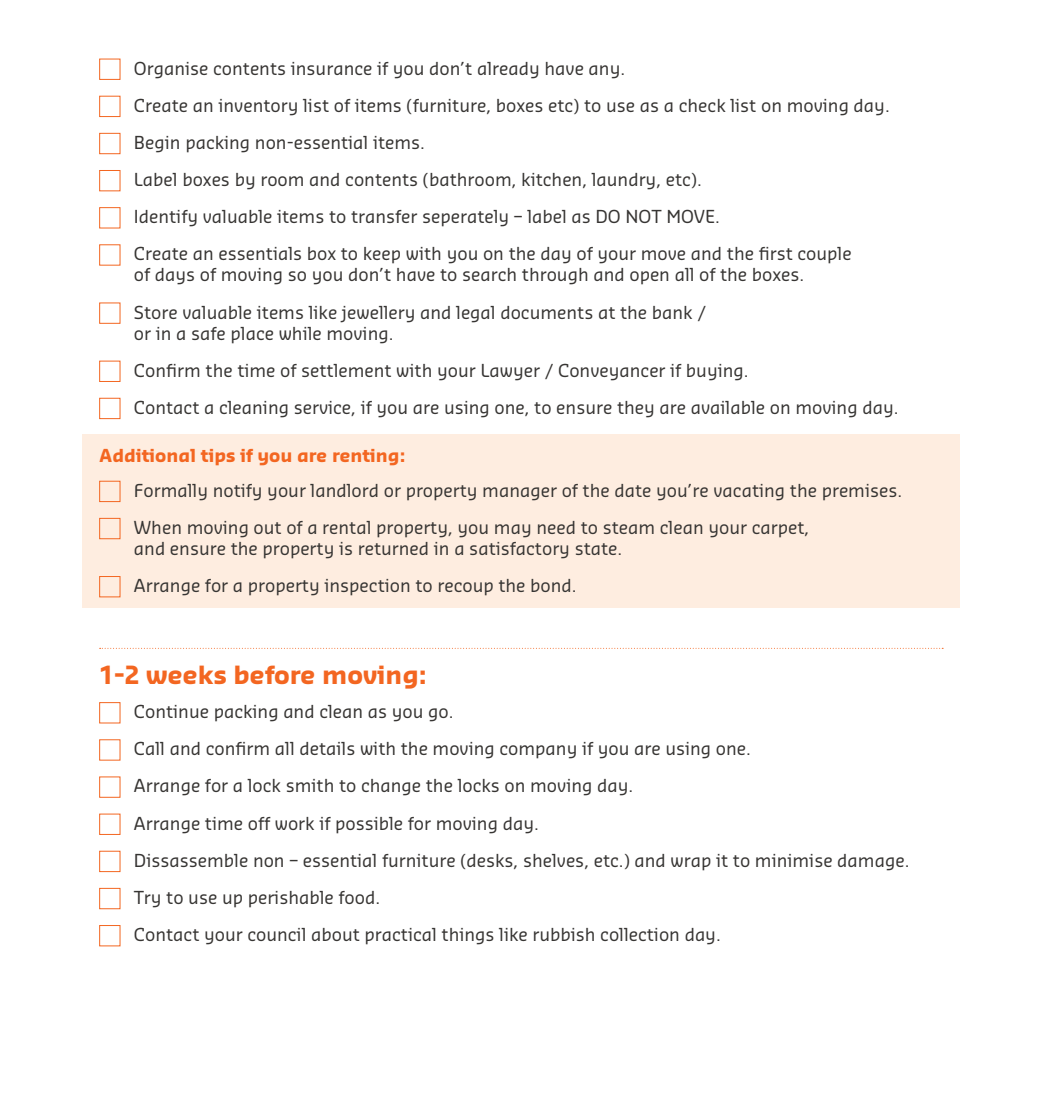
<style>
.page{position:relative;width:1041px;height:1109px;background:#fff}
.page>*{position:absolute;margin:0;border:0;box-sizing:border-box;transform-origin:0 0}
.t1{font:700 24.5px "Sansa Std";color:#f36621}
.t2{font:17.5px/37.1px "Sansa Std";color:#373533}
.t3{font:700 17.5px "Sansa Std";color:#f36621}
</style>
<div class="page">
<div style="left:82px;top:434px;width:878px;height:174px;background:#feede0"></div>
<svg style="left:100px;top:648px;width:843px;height:1px"></svg>
<div style="left:99px;top:59px;width:21px;height:21px;border:1px solid #f36621"></div>
<div style="left:99px;top:96px;width:21px;height:21px;border:1px solid #f36621"></div>
<div style="left:99px;top:133px;width:21px;height:21px;border:1px solid #f36621"></div>
<div style="left:99px;top:170px;width:21px;height:21px;border:1px solid #f36621"></div>
<div style="left:99px;top:207px;width:21px;height:21px;border:1px solid #f36621"></div>
<div style="left:99px;top:302px;width:21px;height:22px;border:1px solid #f36621"></div>
<div style="left:99px;top:361px;width:21px;height:21px;border:1px solid #f36621"></div>
<div style="left:99px;top:398px;width:21px;height:21px;border:1px solid #f36621"></div>
<div style="left:99px;top:481px;width:21px;height:21px;border:1px solid #f36621"></div>
<div style="left:99px;top:518px;width:21px;height:21px;border:1px solid #f36621"></div>
<div style="left:99px;top:576px;width:21px;height:21px;border:1px solid #f36621"></div>
<div style="left:99px;top:702px;width:21px;height:21px;border:1px solid #f36621"></div>
<div style="left:99px;top:739px;width:21px;height:21px;border:1px solid #f36621"></div>
<div style="left:99px;top:776px;width:21px;height:22px;border:1px solid #f36621"></div>
<div style="left:99px;top:813px;width:21px;height:22px;border:1px solid #f36621"></div>
<div style="left:99px;top:851px;width:21px;height:21px;border:1px solid #f36621"></div>
<div style="left:99px;top:888px;width:21px;height:21px;border:1px solid #f36621"></div>
<div style="left:99px;top:925px;width:21px;height:21px;border:1px solid #f36621"></div>
<p class="t2" style="left:134px;top:49px;width:757px">Organise contents insurance if you don’t already have any.<br>Create an inventory list of items (furniture, boxes etc) to use as a check list on moving day.<br>Begin packing non-essential items.<br>Label boxes by room and contents (bathroom, kitchen, laundry, etc).<br>Identify valuable items to transfer seperately – label as DO NOT MOVE.<br>Create an essentials box to keep with you on the day of your move and the first couple</p>
<p class="t2" style="left:134px;top:255px;width:672px">of days of moving so you don’t have to search through and open all of the boxes.<br>Store valuable items like jewellery and legal documents at the bank /</p>
<p class="t2" style="left:134px;top:314px;width:766px">or in a safe place while moving.<br>Confirm the time of settlement with your Lawyer / Conveyancer if buying.<br>Contact a cleaning service, if you are using one, to ensure they are available on moving day.</p>
<p class="t3" style="left:99px;top:444px;width:308px">Additional tips if you are renting:</p>
<p class="t2" style="left:134px;top:471px;width:770px">Formally notify your landlord or property manager of the date you’re vacating the premises.<br>When moving out of a rental property, you may need to steam clean your carpet,</p>
<p class="t2" style="left:134px;top:529px;width:490px">and ensure the property is returned in a satisfactory state.<br>Arrange for a property inspection to recoup the bond.</p>
<h1 class="t1" style="left:99px;top:658px;width:329px">1-2 weeks before moving:</h1>
<p class="t2" style="left:134px;top:692px;width:777px">Continue packing and clean as you go.<br>Call and confirm all details with the moving company if you are using one.<br>Arrange for a lock smith to change the locks on moving day.<br>Arrange time off work if possible for moving day.<br>Dissassemble non – essential furniture (desks, shelves, etc.) and wrap it to minimise damage.<br>Try to use up perishable food.<br>Contact your council about practical things like rubbish collection day.</p>
</div>
